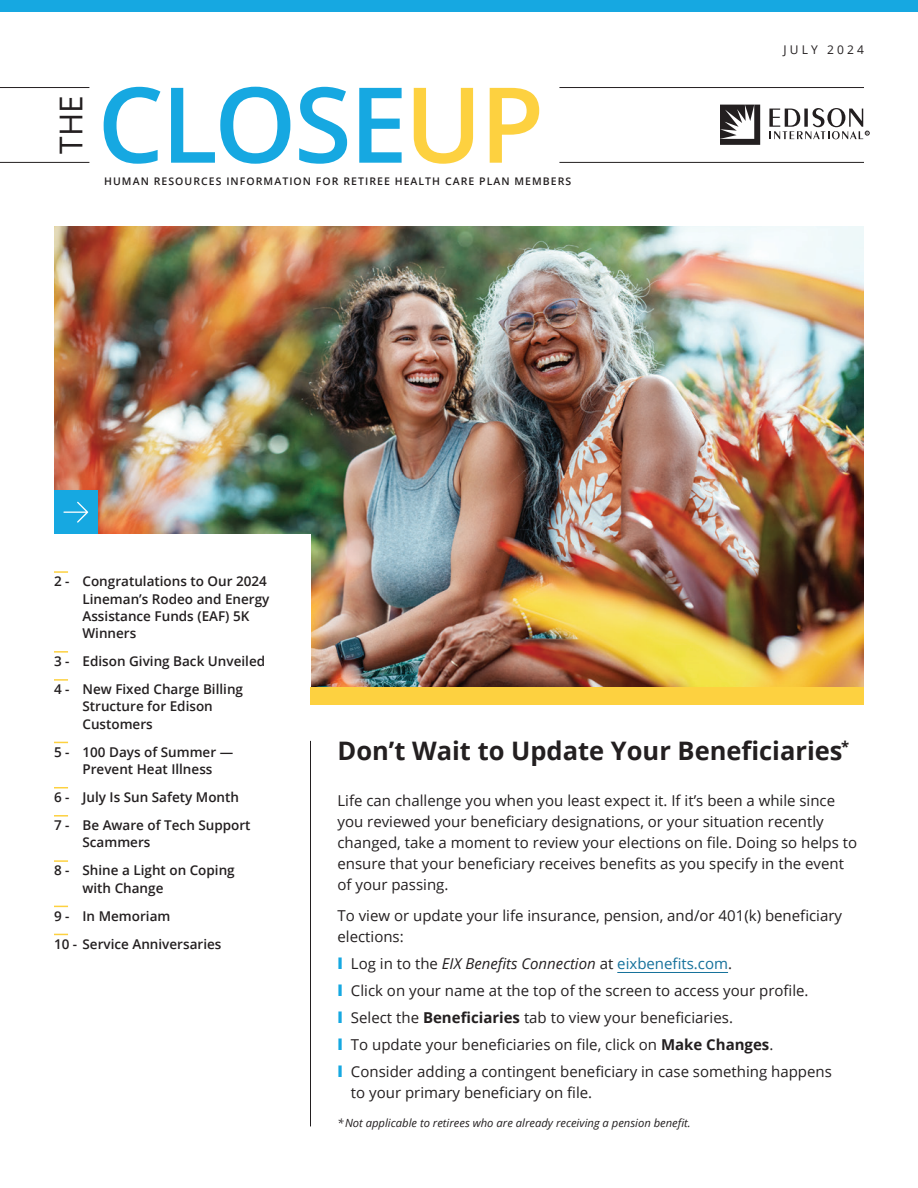
<style>
.page{position:relative;width:918px;height:1188px;background:#fff}
.page>*{position:absolute;margin:0;border:0;box-sizing:border-box;transform-origin:0 0}
.t1{font:600 104.85px "Open Sans";letter-spacing:-.025em;color:#16a8e1}
.t2{font:31.5px "Open Sans";color:#231f20}
.hd1{font:700 25.5px "Open Sans";color:#231f20}
.body{font:15px/21px "Open Sans";color:#231f20}
.t3{font:italic 15px "Open Sans";color:#231f20}
.t4{font:600 13.5px/17.2px "Open Sans";color:#231f20}
.t5{font:12px "Open Sans";letter-spacing:.26em;color:#231f20}
.footnote{font:italic 11.25px "Open Sans";color:#231f20}
.t6{font:600 10.5px "Open Sans";letter-spacing:.1em;color:#231f20}
.s1{color:#fdd140}
.s2{font-weight:800;font-style:normal;color:#16a8e1}
.s3{font-style:normal}
.s4{font-style:normal;color:#16719b}
.s5{font-weight:800;color:#16a8e1}
.s6{font-weight:700}
</style>
<div class="page">
<img style="left:54px;top:226px;width:810px;height:461px">
<hr style="left:617px;top:972px;width:111px;height:1px;background:#16719b">
<div style="left:20px;top:534px;width:290px;height:267px;background:#fff"></div>
<svg style="left:54px;top:571px;width:14px;height:2px"></svg>
<svg style="left:54px;top:651px;width:14px;height:2px"></svg>
<svg style="left:54px;top:679px;width:14px;height:2px"></svg>
<svg style="left:54px;top:742px;width:14px;height:1px"></svg>
<svg style="left:54px;top:787px;width:14px;height:1px"></svg>
<svg style="left:54px;top:815px;width:14px;height:2px"></svg>
<svg style="left:54px;top:860px;width:14px;height:2px"></svg>
<svg style="left:54px;top:906px;width:14px;height:1px"></svg>
<svg style="left:54px;top:934px;width:14px;height:1px"></svg>
<div style="left:54px;top:490px;width:43px;height:44px;background:#16a8e1"></div>
<svg style="left:63px;top:502px;width:25px;height:21px"></svg>
<div style="left:0;top:0;width:918px;height:12px;background:#16a8e1"></div>
<svg style="left:720px;top:105px;width:40px;height:40px"></svg>
<svg style="left:769px;top:108px;width:100px;height:31px"></svg>
<hr style="left:559px;top:87px;width:305px;height:1px;background:#231f20">
<hr style="left:559px;top:162px;width:305px;height:1px;background:#231f20">
<hr style="left:0;top:87px;width:89px;height:1px;background:#231f20">
<hr style="left:0;top:162px;width:89px;height:1px;background:#231f20">
<hr style="left:310px;top:741px;width:1px;height:385px;background:#231f20">
<div style="left:311px;top:687px;width:553px;height:17px;background:#fdd140"></div>
<p class="t2" style="left:50px;top:154px;width:60px;rotate:-90deg">THE</p>
<p class="t1" style="left:97px;top:53px;width:448px">CLOSE<span class="s1">UP</span></p>
<p class="t6" style="left:104px;top:174px;width:469px">HUMAN RESOURCES INFORMATION FOR RETIREE HEALTH CARE PLAN MEMBERS</p>
<p class="t5" style="left:784px;top:41px;width:82px">JULY 2024</p>
<p class="t4" style="left:82px;top:572px;width:189px;text-indent:-28px">2 - Congratulations to Our 2024<br>Lineman’s Rodeo and Energy<br>Assistance Funds (EAF) 5K<br>Winners</p>
<p class="t4" style="left:54px;top:652px;width:213px">3 - Edison Giving Back Unveiled</p>
<p class="t4" style="left:82px;top:680px;width:162px;text-indent:-28px">4 - New Fixed Charge Billing<br>Structure for Edison<br>Customers</p>
<p class="t4" style="left:54px;top:743px;width:181px;text-align:center">5 - 100 Days of Summer —<br>Prevent Heat Illness</p>
<p class="t4" style="left:54px;top:788px;width:187px">6 - July Is Sun Safety Month</p>
<p class="t4" style="left:82px;top:816px;width:170px;text-indent:-28px">7 - Be Aware of Tech Support<br>Scammers</p>
<p class="t4" style="left:82px;top:862px;width:154px;text-indent:-28px">8 - Shine a Light on Coping with Change</p>
<p class="t4" style="left:54px;top:907px;width:118px">9 - In Memoriam</p>
<p class="t4" style="left:54px;top:935px;width:169px">10 - Service Anniversaries</p>
<p class="hd1" style="left:338px;top:733px;width:513px">Don’t Wait to Update Your Beneficiaries<sup>*</sup></p>
<p class="body" style="left:337px;top:789px;width:521px">Life can challenge you when you least expect it. If it’s been a while since you reviewed your beneficiary designations, or your situation recently changed, take a moment to review your elections on file. Doing so helps to ensure that your beneficiary receives benefits as you specify in the event of your passing.</p>
<p class="body" style="left:337px;top:905px;width:506px">To view or update your life insurance, pension, and/or 401(k) beneficiary elections:</p>
<p class="t3" style="left:337px;top:954px;width:396px"><span class="s2">l</span> <span class="s3">Log in to the</span> EIX Benefits Connection <span class="s3">at</span> <span class="s4">eixbenefits.com</span><span class="s3">.</span></p>
<p class="body" style="left:337px;top:980px;width:473px"><span class="s5">l</span> Click on your name at the top of the screen to access your profile.</p>
<p class="body" style="left:337px;top:1007px;width:397px"><span class="s5">l</span> Select the <span class="s6">Beneficiaries</span> tab to view your beneficiaries.</p>
<p class="body" style="left:337px;top:1034px;width:437px"><span class="s5">l</span> To update your beneficiaries on file, click on <span class="s6">Make Changes</span>.</p>
<p class="body" style="left:351px;top:1062px;width:482px;line-height:20.2px;text-indent:-14px"><span class="s5">l</span> Consider adding a contingent beneficiary in case something happens to your primary beneficiary on file.</p>
<p class="footnote" style="left:337px;top:1115px;width:355px">*Not applicable to retirees who are already receiving a pension benefit.</p>
</div>
